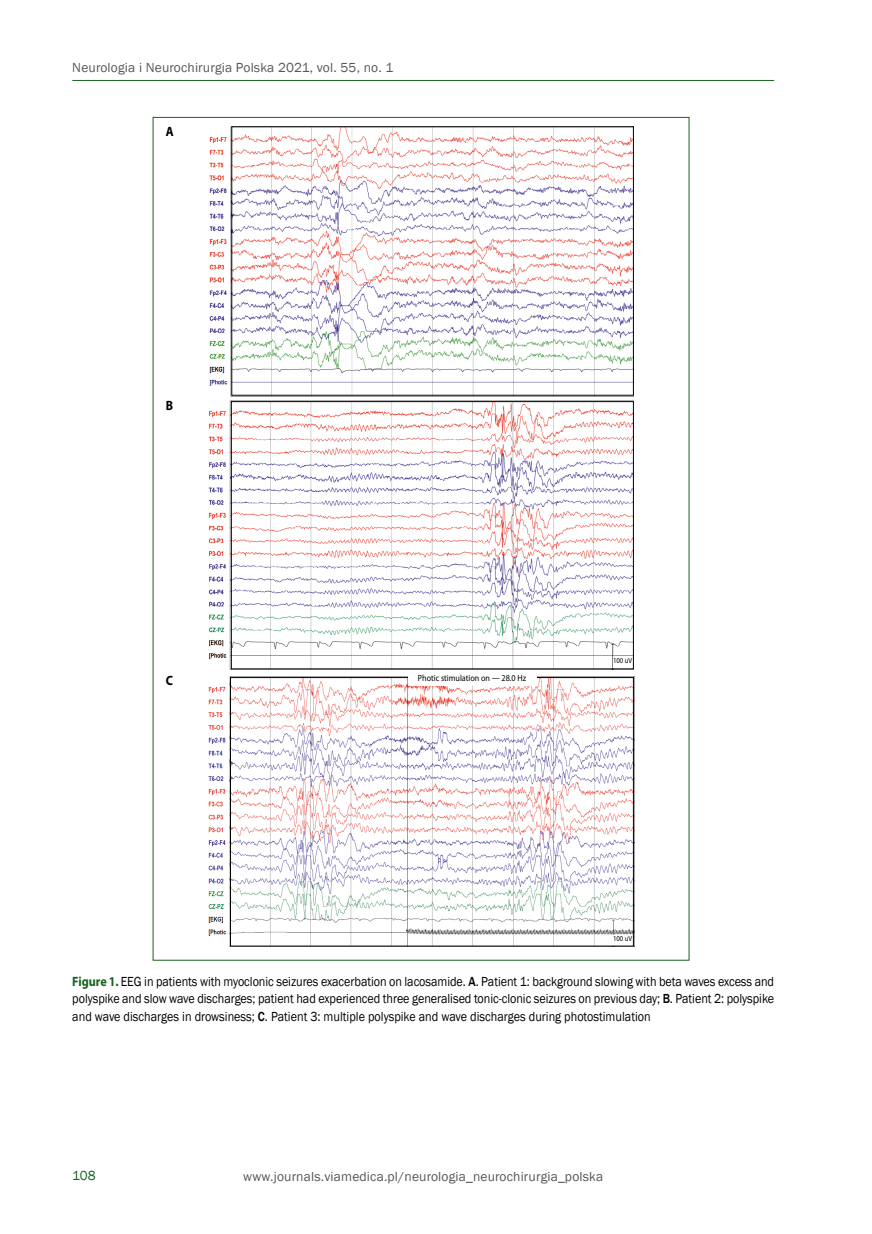
<style>
.page{position:relative;width:872px;height:1234px;background:#fff}
.page>*{position:absolute;margin:0;border:0;box-sizing:border-box;transform-origin:0 0}
.t1{font:13.5px/17.2px "Franklin Gothic";color:#000;text-align:justify;scale:.9 1}
.t2{font:13.5px "Franklin Gothic";letter-spacing:.01em;color:#575756}
.t3{font:13.5px "Franklin Gothic";color:#176222}
.t4{font:700 13.5px "Myriad Pro";color:#000;scale:.9 1}
.t5{font:9px "Myriad Pro";color:#000;scale:.9 1}
.t6{font:7.5px "Myriad Pro";color:#000;scale:.9 1}
.s1{font-family:"Myriad Pro";font-weight:700;color:#176222}
.s2{font-weight:500}
</style>
<div class="page">
<hr style="left:72px;top:80px;width:702px;height:1px;background:#176222">
<img style="left:209px;top:126px;width:424px;height:270px">
<img style="left:208px;top:400px;width:425px;height:269px">
<img style="left:208px;top:676px;width:427px;height:270px">
<div style="left:231px;top:126px;width:403px;height:269px;border:1px solid #000"></div>
<div style="left:613px;top:657px;width:20px;height:10px;background:#fff"></div>
<div style="left:231px;top:401px;width:403px;height:268px;border:1px solid #000"></div>
<div style="left:613px;top:935px;width:20px;height:10px;background:#fff"></div>
<div style="left:230px;top:677px;width:404px;height:269px;border:1px solid #000"></div>
<div style="left:408px;top:671px;width:128px;height:14px;background:#fff"></div>
<p class="t2" style="left:72px;top:59px;width:323px">Neurologia i Neurochirurgia Polska 2021, vol. 55, no. 1</p>
<p class="t4" style="left:166px;top:123px;width:10px">A</p>
<p class="t4" style="left:166px;top:398px;width:10px">B</p>
<p class="t4" style="left:166px;top:672px;width:10px">C</p>
<p class="t5" style="left:418px;top:673px;width:122px">Photic stimulation on — 28.0 Hz</p>
<p class="t6" style="left:613px;top:656px;width:23px">100 uV</p>
<p class="t6" style="left:613px;top:934px;width:23px">100 uV</p>
<p class="t1" style="left:72px;top:973px;width:781px"><span class="s1">Figure 1.</span> EEG in patients with myoclonic seizures exacerbation on lacosamide. <span class="s2">A</span>. Patient 1: background slowing with beta waves excess and polyspike and slow wave discharges; patient had experienced three generalised tonic-clonic seizures on previous day; <span class="s2">B</span>. Patient 2: polyspike and wave discharges in drowsiness; <span class="s2">C</span>. Patient 3: multiple polyspike and wave discharges during photostimulation</p>
<p class="t3" style="left:72px;top:1166px;width:25px">108</p>
<p class="t2" style="left:243px;top:1168px;width:361px">www.journals.viamedica.pl/neurologia_neurochirurgia_polska</p>
</div>
